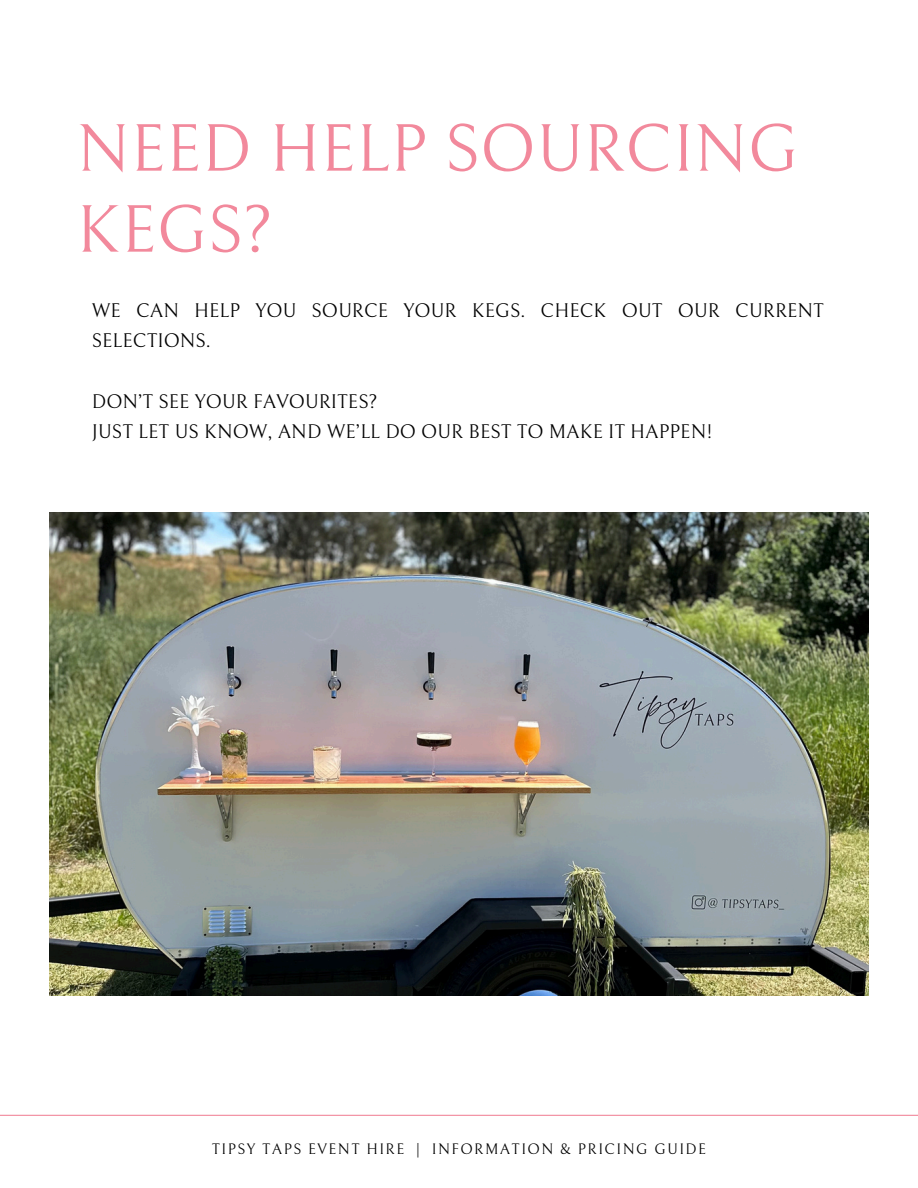
<style>
.page{position:relative;width:918px;height:1188px;background:#fff}
.page>*{position:absolute;margin:0;border:0;box-sizing:border-box;transform-origin:0 0}
.t1{font:67.5px/81px "Bellefair";color:#f2899c}
.t2{font:19.5px/30.3px "Bellefair";letter-spacing:.005em;color:#000}
.t3{font:15px "Bellefair";letter-spacing:.1em;color:#000}
</style>
<div class="page">
<img style="left:50px;top:512px;width:819px;height:484px">
<hr style="left:0;top:1115px;width:918px;height:1px;background:#f2899c">
<h1 class="t1" style="left:76px;top:110px;width:724px">NEED HELP SOURCING<br>KEGS?</h1>
<h2 class="t2" style="left:92px;top:296px;width:734px">WE CAN HELP YOU SOURCE YOUR KEGS. CHECK OUT OUR CURRENT<br>SELECTIONS.</h2>
<h2 class="t2" style="left:92px;top:387px;width:622px">DON’T SEE YOUR FAVOURITES?<br>JUST LET US KNOW, AND WE’LL DO OUR BEST TO MAKE IT HAPPEN!</h2>
<p class="t3" style="left:212px;top:1141px;width:496px">TIPSY TAPS EVENT HIRE | INFORMATION &amp; PRICING GUIDE</p>
</div>
